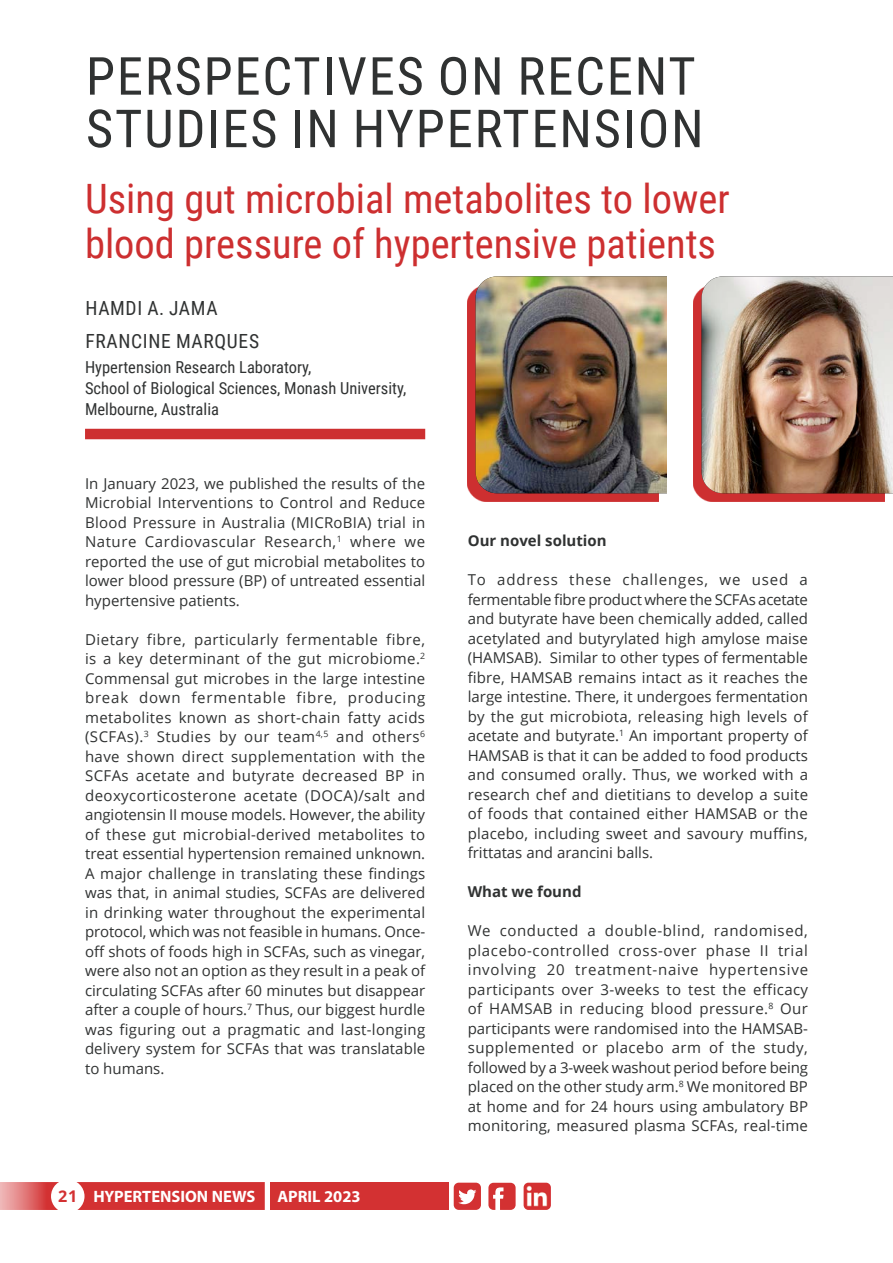
<style>
.page{position:relative;width:893px;height:1263px;background:#fff}
.page>*{position:absolute;margin:0;border:0;box-sizing:border-box;transform-origin:0 0}
.Main_heading_1{font:52.5px/52.5px "Roboto Condensed";letter-spacing:.035em;color:#303232}
.Sub_Heading_1{font:40.5px/45px "Roboto Condensed";color:#cd2f30}
.Author_-_Name{font:19.5px "Roboto Condensed";letter-spacing:.035em;color:#303232}
.Author_-_Position_ti{font:16.5px/21px "Roboto Condensed";color:#303232}
.t1{font:700 16.5px "Myriad Pro";color:#fff}
.Body_text_justified{font:15px/19.5px "Open Sans";letter-spacing:.005em;color:#303232;text-align:justify}
.Body_text_justified-2{font:700 15px "Open Sans";color:#303232}
.s1{font-family:"Open Sans";font-size:16.2px;color:#d33132}
</style>
<div class="page">
<svg style="left:454px;top:1183px;width:27px;height:27px"></svg>
<svg style="left:488px;top:1183px;width:28px;height:27px"></svg>
<div style="left:270px;top:1183px;width:179px;height:27px;background:#d33132"></div>
<svg style="left:0;top:1183px;width:264px;height:27px;background:#d64040"></svg>
<div style="left:51px;top:1179px;width:34px;height:34px;background:#fff;border-radius:50%"></div>
<img style="left:524px;top:1183px;width:27px;height:27px">
<div style="left:693px;top:285px;width:192px;height:217px;background:#cd2f30"></div>
<img style="left:702px;top:276px;width:191px;height:217px">
<div style="left:467px;top:285px;width:192px;height:217px;background:#cd2f30"></div>
<img style="left:476px;top:276px;width:191px;height:217px">
<div style="left:85px;top:429px;width:340px;height:10px;background:#cd2f30"></div>
<p class="Main_heading_1" style="left:86px;top:48px;width:619px">PERSPECTIVES ON RECENT<br>STUDIES IN HYPERTENSION</p>
<p class="Sub_Heading_1" style="left:85px;top:175px;width:646px">Using gut microbial metabolites to lower blood pressure of hypertensive patients</p>
<p class="Author_-_Name" style="left:85px;top:295px;width:134px">HAMDI A. JAMA</p>
<p class="Author_-_Name" style="left:85px;top:327px;width:175px">FRANCINE MARQUES</p>
<p class="Author_-_Position_ti" style="left:85px;top:356px;width:323px">Hypertension Research Laboratory,<br>School of Biological Sciences, Monash University,<br>Melbourne, Australia</p>
<p class="Body_text_justified" style="left:85px;top:473px;width:342px">In January 2023, we published the results of the Microbial Interventions to Control and Reduce Blood Pressure in Australia (MICRoBIA) trial in Nature Cardiovascular Research,<sup>1</sup> where we reported the use of gut microbial metabolites to lower blood pressure (BP) of untreated essential hypertensive patients.</p>
<p class="Body_text_justified" style="left:85px;top:629px;width:342px">Dietary fibre, particularly fermentable fibre, is a key determinant of the gut microbiome.<sup>2<br></sup>Commensal gut microbes in the large intestine break down fermentable fibre, producing metabolites known as short-chain fatty acids (SCFAs).<sup>3</sup> Studies by our team<sup>4,5</sup> and others<sup>6 </sup>have shown direct supplementation with the SCFAs acetate and butyrate decreased BP in deoxycorticosterone acetate (DOCA)/salt and angiotensin II mouse models. However, the ability of these gut microbial-derived metabolites to treat essential hypertension remained unknown.<br>A major challenge in translating these findings was that, in animal studies, SCFAs are delivered in drinking water throughout the experimental protocol, which was not feasible in humans. Once&shy;off shots of foods high in SCFAs, such as vinegar, were also not an option as they result in a peak of circulating SCFAs after 60 minutes but disappear after a couple of hours.<sup>7</sup> Thus, our biggest hurdle was figuring out a pragmatic and last-longing delivery system for SCFAs that was translatable to humans.</p>
<p class="t1" style="left:58px;top:1186px;width:199px"><span class="s1">21</span> HYPERTENSION NEWS</p>
<p class="t1" style="left:277px;top:1186px;width:85px">APRIL 2023</p>
<p class="Body_text_justified-2" style="left:468px;top:530px;width:140px">Our novel solution</p>
<p class="Body_text_justified" style="left:468px;top:570px;width:342px">To address these challenges, we used a fermentable fibre product where the SCFAs acetate and butyrate have been chemically added, called acetylated and butyrylated high amylose maise (HAMSAB). Similar to other types of fermentable fibre, HAMSAB remains intact as it reaches the large intestine. There, it undergoes fermentation by the gut microbiota, releasing high levels of acetate and butyrate.<sup>1</sup> An important property of HAMSAB is that it can be added to food products and consumed orally. Thus, we worked with a research chef and dietitians to develop a suite of foods that contained either HAMSAB or the placebo, including sweet and savoury muffins, frittatas and arancini balls.</p>
<p class="Body_text_justified-2" style="left:468px;top:881px;width:115px">What we found</p>
<p class="Body_text_justified" style="left:468px;top:921px;width:342px">We conducted a double-blind, randomised, placebo-controlled cross-over phase II trial involving 20 treatment-naive hypertensive participants over 3-weeks to test the efficacy of HAMSAB in reducing blood pressure.<sup>8</sup> Our participants were randomised into the HAMSAB&shy;supplemented or placebo arm of the study, followed by a 3-week washout period before being placed on the other study arm.<sup>8</sup> We monitored BP at home and for 24 hours using ambulatory BP monitoring, measured plasma SCFAs, real-time</p>
</div>
